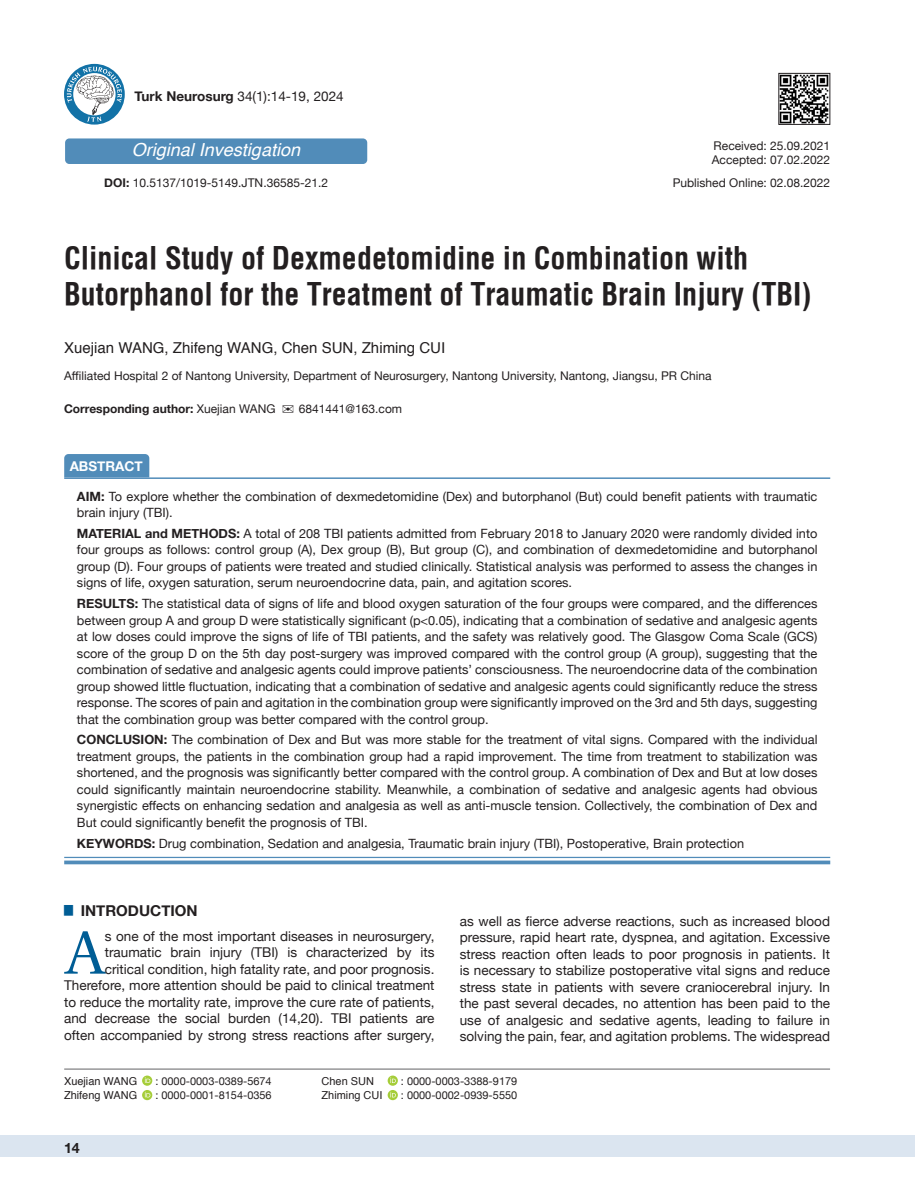
<style>
.page{position:relative;width:915px;height:1191px;background:#fff}
.page>*{position:absolute;margin:0;border:0;box-sizing:border-box;transform-origin:0 0}
.t1{font:61.2px "Utopia";color:#005d95}
.t2{font:700 30px/36px "Helvetica Condens";color:#231f20}
.t3{font:italic 18px "Helvetica";color:#fff}
.t4{font:15px "Helvetica";color:#231f20}
.t5{font:700 15px "Helvetica Neue";color:#231f20}
.t6{font:700 14.25px "Helvetica Neue";color:#231f20}
.t7{font:13.5px/16.5px "Helvetica Neue";color:#231f20;text-align:justify}
.t8{font:700 13.5px "Helvetica Neue";color:#fff}
.t9{font:12.75px/16.5px "Helvetica Neue";color:#231f20;text-align:justify}
.t10{font:12px "Helvetica Neue";color:#231f20}
.t11{font:700 12px "Helvetica Neue";color:#231f20}
.t12{font:10.95px "Helvetica Neue";color:#231f20}
.t13{font:10.95px "Helvetica";color:#231f20}
.s1{font-weight:700}
.s2{font-weight:400}
</style>
<div class="page">
<div style="left:0;top:1135px;width:914px;height:22px;background:#dbe5f0"></div>
<hr style="left:64px;top:1068px;width:765px;height:1px;background:#636366">
<div style="left:64px;top:454px;width:85px;height:23px;background:#518cb9"></div>
<div style="left:64px;top:857px;width:766px;height:7px;background:#f8fafc"></div>
<hr style="left:64px;top:477px;width:766px;height:2px;background:#518cb9">
<hr style="left:64px;top:857px;width:766px;height:1px;background:#518cb9">
<svg style="left:64px;top:860px;width:766px;height:4px;fill:#518cb9"></svg>
<img style="left:780px;top:75px;width:47px;height:48px">
<div style="left:778px;top:73px;width:51px;height:52px;border:1px solid #231f20"></div>
<svg style="left:142px;top:1075px;width:10px;height:10px"></svg>
<svg style="left:145px;top:1077px;width:5px;height:6px"></svg>
<svg style="left:142px;top:1090px;width:10px;height:10px"></svg>
<svg style="left:145px;top:1091px;width:5px;height:6px"></svg>
<svg style="left:387px;top:1075px;width:11px;height:10px"></svg>
<svg style="left:390px;top:1077px;width:6px;height:6px"></svg>
<svg style="left:387px;top:1090px;width:11px;height:10px"></svg>
<svg style="left:390px;top:1091px;width:6px;height:6px"></svg>
<svg style="left:64px;top:64px;width:61px;height:61px"></svg>
<svg style="left:67px;top:67px;width:55px;height:55px"></svg>
<div style="left:65px;top:138px;width:302px;height:26px;background:#518cb9;border-radius:4px"></div>
<p class="t7" style="left:134px;top:89px;width:210px"><span class="s1">Turk Neurosurg</span> 34(1):14-19, 2024</p>
<p class="t3" style="left:132px;top:136px;width:170px">Original Investigation</p>
<p class="t10" style="left:104px;top:174px;width:225px"><span class="s1">DOI:</span> 10.5137/1019-5149.JTN.36585-21.2</p>
<p class="t10" style="left:713px;top:137px;width:118px">Received: 25.09.2021</p>
<p class="t10" style="left:711px;top:151px;width:120px">Accepted: 07.02.2022</p>
<p class="t10" style="left:672px;top:174px;width:159px">Published Online: 02.08.2022</p>
<p class="t2" style="left:64px;top:240px;width:748px">Clinical Study of Dexmedetomidine in Combination with<br>Butorphanol for the Treatment of Traumatic Brain Injury (TBI)</p>
<p class="t4" style="left:64px;top:336px;width:382px">Xuejian WANG, Zhifeng WANG, Chen SUN, Zhiming CUI</p>
<p class="t10" style="left:64px;top:367px;width:648px">Affiliated Hospital 2 of Nantong University, Department of Neurosurgery, Nantong University, Nantong, Jiangsu, PR China</p>
<p class="t11" style="left:64px;top:400px;width:213px">Corresponding author: <span class="s2">Xuejian WANG</span></p>
<p class="t10" style="left:299px;top:400px;width:105px">6841441@163.com</p>
<p class="t8" style="left:70px;top:455px;width:75px">ABSTRACT</p>
<p class="t9" style="left:77px;top:488px;width:741px"><span class="s1">AIM:</span> To explore whether the combination of dexmedetomidine (Dex) and butorphanol (But) could benefit patients with traumatic brain injury (TBI).</p>
<p class="t9" style="left:77px;top:526px;width:741px"><span class="s1">MATERIAL and METHODS:</span> A total of 208 TBI patients admitted from February 2018 to January 2020 were randomly divided into four groups as follows: control group (A), Dex group (B), But group (C), and combination of dexmedetomidine and butorphanol group (D). Four groups of patients were treated and studied clinically. Statistical analysis was performed to assess the changes in signs of life, oxygen saturation, serum neuroendocrine data, pain, and agitation scores.</p>
<p class="t9" style="left:77px;top:596px;width:741px"><span class="s1">RESULTS:</span> The statistical data of signs of life and blood oxygen saturation of the four groups were compared, and the differences between group A and group D were statistically significant (p&lt;0.05), indicating that a combination of sedative and analgesic agents at low doses could improve the signs of life of TBI patients, and the safety was relatively good. The Glasgow Coma Scale (GCS) score of the group D on the 5th day post-surgery was improved compared with the control group (A group), suggesting that the combination of sedative and analgesic agents could improve patients’ consciousness. The neuroendocrine data of the combination group showed little fluctuation, indicating that a combination of sedative and analgesic agents could significantly reduce the stress response. The scores of pain and agitation in the combination group were significantly improved on the 3rd and 5th days, suggesting that the combination group was better compared with the control group.</p>
<p class="t9" style="left:77px;top:732px;width:741px"><span class="s1">CONCLUSION:</span> The combination of Dex and But was more stable for the treatment of vital signs. Compared with the individual treatment groups, the patients in the combination group had a rapid improvement. The time from treatment to stabilization was shortened, and the prognosis was significantly better compared with the control group. A combination of Dex and But at low doses could significantly maintain neuroendocrine stability. Meanwhile, a combination of sedative and analgesic agents had obvious synergistic effects on enhancing sedation and analgesia as well as anti-muscle tension. Collectively, the combination of Dex and But could significantly benefit the prognosis of TBI.</p>
<p class="t9" style="left:77px;top:835px;width:668px"><span class="s1">KEYWORDS:</span> Drug combination, Sedation and analgesia, Traumatic brain injury (TBI), Postoperative, Brain protection</p>
<p class="t5" style="left:64px;top:898px;width:135px"><sup>█</sup> INTRODUCTION</p>
<p class="t1" style="left:66px;top:917px;width:40px">A</p>
<p class="t7" style="left:459px;top:913px;width:371px">as well as fierce adverse reactions, such as increased blood pressure, rapid heart rate, dyspnea, and agitation. Excessive stress reaction often leads to poor prognosis in patients. It is necessary to stabilize postoperative vital signs and reduce stress state in patients with severe craniocerebral injury. In the past several decades, no attention has been paid to the use of analgesic and sedative agents, leading to failure in solving the pain, fear, and agitation problems. The widespread</p>
<p class="t7" style="left:64px;top:928px;width:371px;text-align:right">s one of the most important diseases in neurosurgery, traumatic brain injury (TBI) is characterized by its critical condition, high fatality rate, and poor prognosis.<br>Therefore, more attention should be paid to clinical treatment to reduce the mortality rate, improve the cure rate of patients, and decrease the social burden (14,20). TBI patients are often accompanied by strong stress reactions after surgery,</p>
<p class="t13" style="left:64px;top:1072px;width:75px">Xuejian WANG</p>
<p class="t12" style="left:155px;top:1073px;width:118px">: 0000-0003-0389-5674</p>
<p class="t13" style="left:64px;top:1087px;width:75px">Zhifeng WANG</p>
<p class="t12" style="left:155px;top:1087px;width:118px">: 0000-0001-8154-0356</p>
<p class="t13" style="left:321px;top:1072px;width:54px">Chen SUN</p>
<p class="t12" style="left:401px;top:1073px;width:118px">: 0000-0003-3388-9179</p>
<p class="t13" style="left:321px;top:1087px;width:62px">Zhiming CUI</p>
<p class="t12" style="left:401px;top:1087px;width:118px">: 0000-0002-0939-5550</p>
<p class="t6" style="left:64px;top:1137px;width:17px">14</p>
</div>
